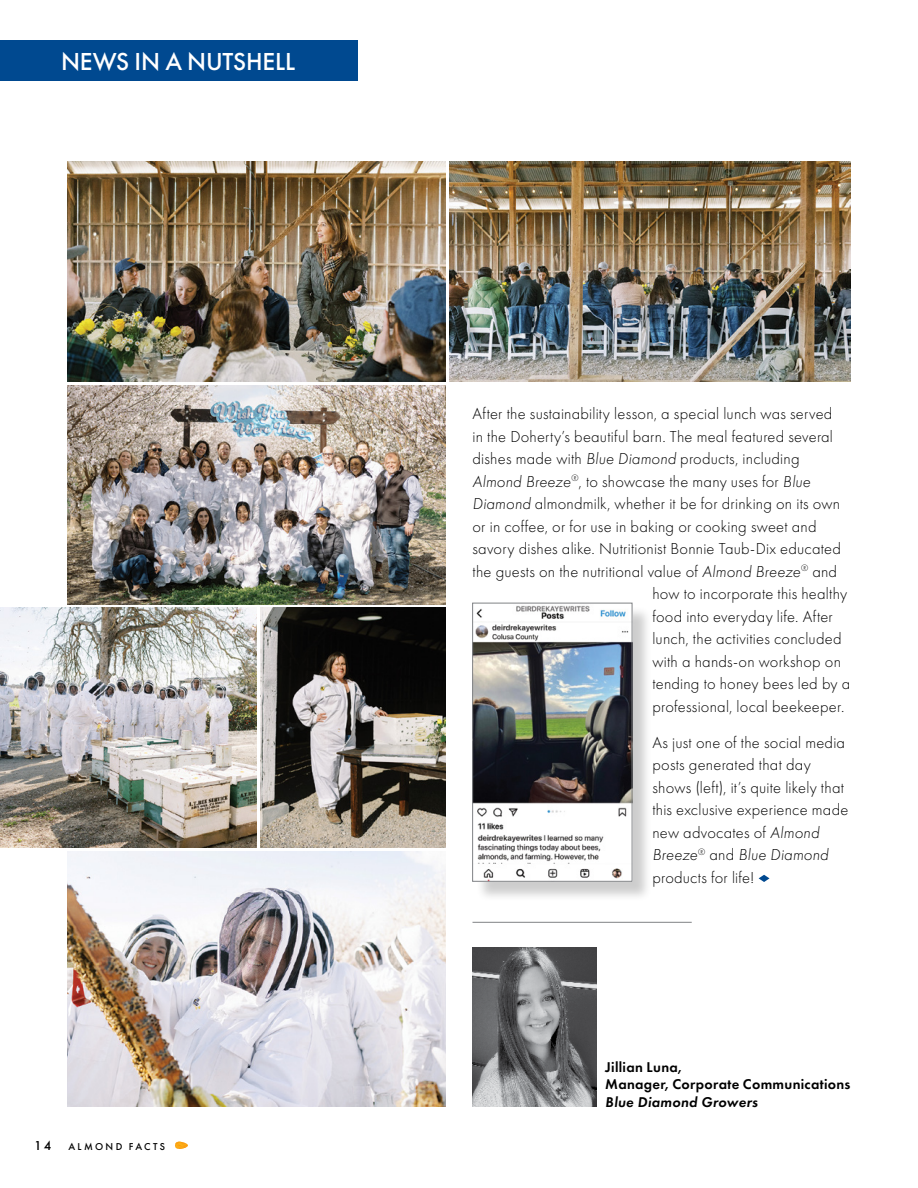
<style>
.page{position:relative;width:918px;height:1188px;background:#fff}
.page>*{position:absolute;margin:0;border:0;box-sizing:border-box;transform-origin:0 0}
.t1{font:500 25.5px "Futura PT";letter-spacing:-.005em;color:#fff}
.t2{font:300 16.5px/22.5px "Futura PT";letter-spacing:.015em;color:#000}
.t3{font:600 14.7px/17.7px "Futura PT";letter-spacing:.02em;color:#000}
.t4{font:italic 600 14.7px "Futura PT";letter-spacing:.02em;color:#000}
.t5{font:500 13.35px "Futura PT";color:#000}
.t6{font:500 10.35px "Futura PT";letter-spacing:.225em;color:#000}
.s1{font-style:italic}
</style>
<div class="page">
<div style="left:0;top:40px;width:358px;height:41px;background:#004990"></div>
<hr style="left:472px;top:922px;width:220px;height:1px;background:#808285">
<svg style="left:759px;top:875px;width:11px;height:7px"></svg>
<img style="left:68px;top:161px;width:378px;height:220px">
<img style="left:68px;top:385px;width:378px;height:219px">
<img style="left:0;top:608px;width:257px;height:240px">
<img style="left:260px;top:608px;width:186px;height:240px">
<img style="left:68px;top:852px;width:378px;height:255px">
<img style="left:449px;top:161px;width:401px;height:220px">
<div style="left:475px;top:606px;width:177px;height:296px;background:#000;opacity:.2"></div>
<img style="left:475px;top:605px;width:155px;height:274px">
<div style="left:473px;top:603px;width:159px;height:278px;border:1px solid #808285"></div>
<svg style="left:175px;top:1142px;width:13px;height:7px"></svg>
<img style="left:473px;top:948px;width:123px;height:159px">
<h2 class="t1" style="left:61px;top:46px;width:235px">NEWS IN A NUTSHELL</h2>
<p class="t5" style="left:34px;top:1137px;width:19px">14</p>
<p class="t6" style="left:69px;top:1140px;width:98px">ALMOND FACTS</p>
<p class="t2" style="left:472px;top:403px;width:361px">After the sustainability lesson, a special lunch was served</p>
<p class="t2" style="left:472px;top:425px;width:362px">in the Doherty’s beautiful barn. The meal featured several</p>
<p class="t2" style="left:472px;top:448px;width:329px">dishes made with <span class="s1">Blue Diamond</span> products, including</p>
<p class="t2" style="left:472px;top:470px;width:340px"><span class="s1">Almond Breeze</span><sup>®</sup>, to showcase the many uses for <span class="s1">Blue</span></p>
<p class="t2" style="left:473px;top:493px;width:369px"><span class="s1">Diamond</span> almondmilk, whether it be for drinking on its own</p>
<p class="t2" style="left:473px;top:515px;width:346px">or in coffee, or for use in baking or cooking sweet and</p>
<p class="t2" style="left:473px;top:538px;width:370px">savory dishes alike. Nutritionist Bonnie Taub-Dix educated</p>
<p class="t2" style="left:473px;top:560px;width:366px">the guests on the nutritional value of <span class="s1">Almond Breeze</span><sup>®</sup> and</p>
<p class="t2" style="left:652px;top:583px;width:196px">how to incorporate this healthy</p>
<p class="t2" style="left:652px;top:605px;width:182px">food into everyday life. After</p>
<p class="t2" style="left:652px;top:628px;width:191px">lunch, the activities concluded</p>
<p class="t2" style="left:652px;top:650px;width:190px">with a hands-on workshop on</p>
<p class="t2" style="left:652px;top:673px;width:199px">tending to honey bees led by a</p>
<p class="t2" style="left:652px;top:695px;width:193px">professional, local beekeeper.</p>
<p class="t2" style="left:652px;top:731px;width:197px">As just one of the social media posts generated that day shows (left), it’s quite likely that this exclusive experience made new advocates of <span class="s1">Almond<br>Breeze</span><sup>®</sup> and <span class="s1">Blue Diamond </span>products for life!</p>
<p class="t3" style="left:605px;top:1058px;width:247px">Jillian Luna,<br>Manager, Corporate Communications</p>
<p class="t4" style="left:605px;top:1093px;width:154px">Blue Diamond Growers</p>
</div>
